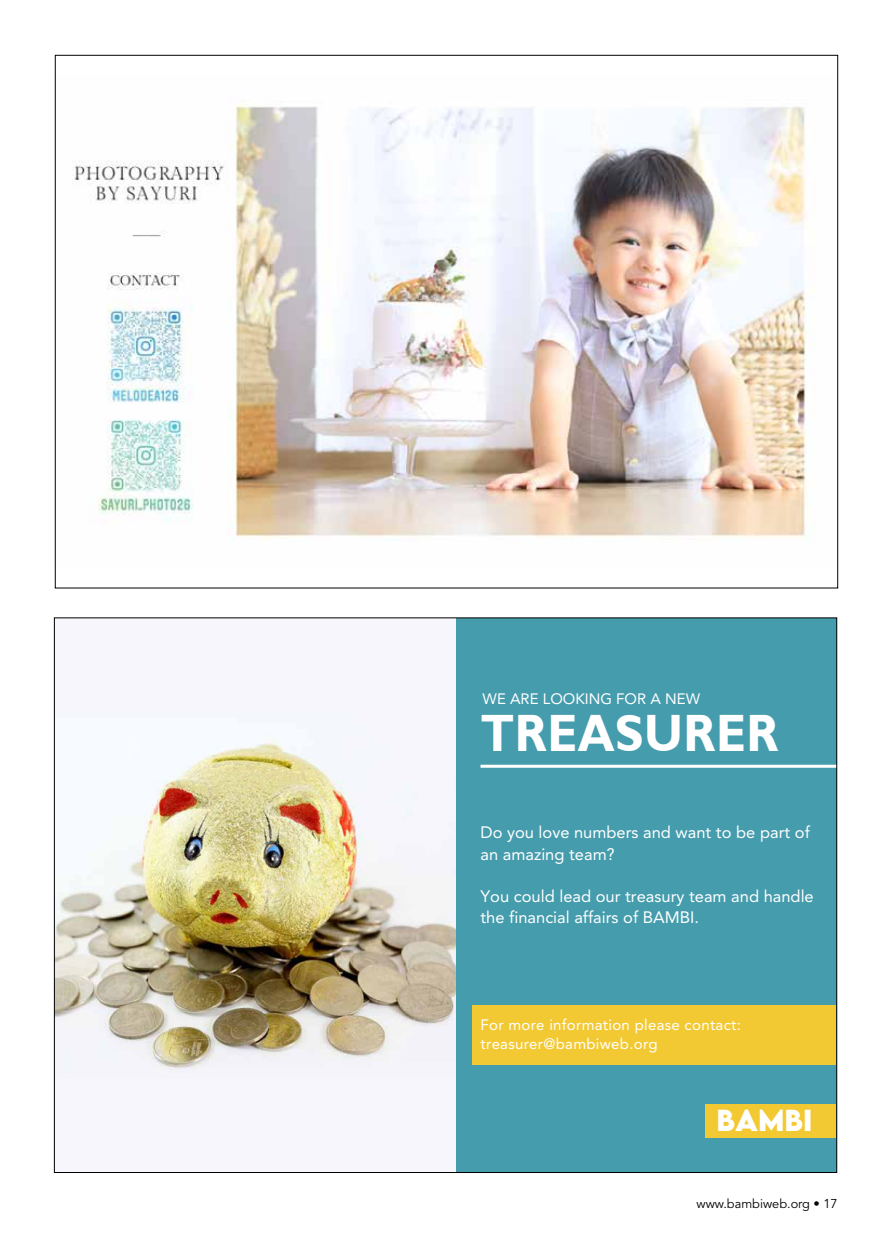
<style>
.page{position:relative;width:893px;height:1242px;background:#fff}
.page>*{position:absolute;margin:0;border:0;box-sizing:border-box;transform-origin:0 0}
.t1{font:700 52.5px "Gill Sans";letter-spacing:.01em;color:#fff;scale:.9 1}
.t2{font:700 27px "LEMONMILK";color:#fff}
.t3{font:16.5px/21px "Avenir LT Std";color:#fff}
.t4{font:15px/19.5px "Avenir LT Std";letter-spacing:.02em;color:#fff}
.t5{font:12.75px "Avenir LT Std";color:#000}
</style>
<div class="page">
<img style="left:74px;top:103px;width:741px;height:437px">
<div style="left:55px;top:618px;width:782px;height:554px;background:#459cad"></div>
<img style="left:56px;top:619px;width:399px;height:551px">
<div style="left:472px;top:1005px;width:364px;height:59px;background:#f3c933"></div>
<hr style="left:480px;top:764px;width:357px;height:3px;background:#fff">
<div style="left:705px;top:1104px;width:131px;height:33px;background:#f3c933"></div>
<p class="t4" style="left:483px;top:689px;width:38px">WE ARE</p>
<p class="t4" style="left:543px;top:689px;width:11px">LOOKING</p>
<p class="t4" style="left:616px;top:689px;width:11px">FOR</p>
<p class="t4" style="left:650px;top:689px;width:51px">ANEW</p>
<h1 class="t1" style="left:480px;top:702px;width:333px">TREASURER</h1>
<p class="t3" style="left:480px;top:822px;width:331px">Do you love numbers and want to be part of an amazing team?</p>
<p class="t3" style="left:480px;top:885px;width:335px">You could lead our treasury team and handle the financial affairs of BAM BI .</p>
<p class="t4" style="left:480px;top:1014px;width:262px">For more information please contact: treasurer@bambiweb.org</p>
<h2 class="t2" style="left:716px;top:1102px;width:97px">BAM BI</h2>
<p class="t5" style="left:696px;top:1196px;width:143px">www.bambiweb.org • 17</p>
</div>
